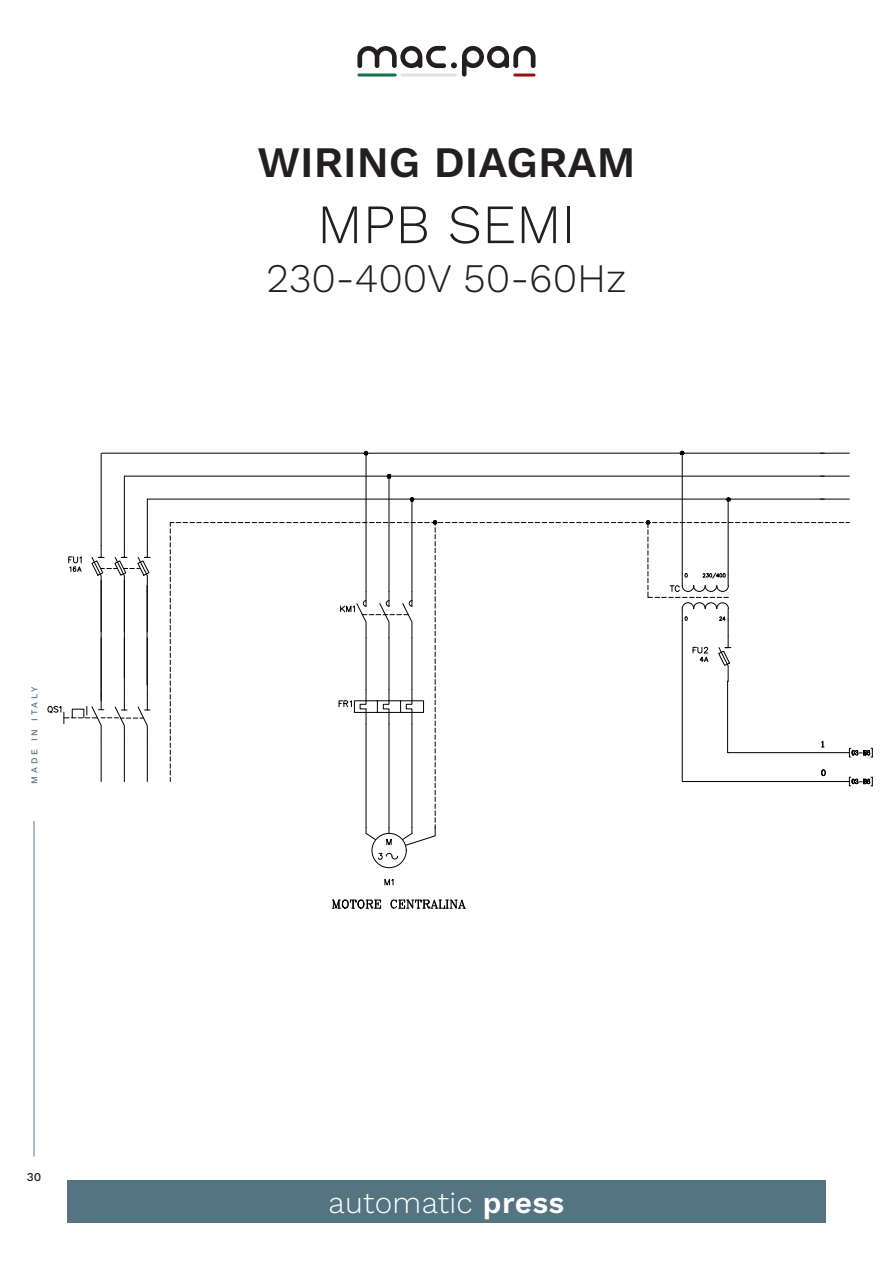
<style>
.page{position:relative;width:893px;height:1263px;background:#fff}
.page>*{position:absolute;margin:0;border:0;box-sizing:border-box;transform-origin:0 0}
.t1{font:300 55.5px "Work Sans";color:#231f20}
.t2{font:600 43.5px "Work Sans";color:#231f20}
.t3{font:300 40.5px "Work Sans";color:#231f20}
.t4{font:300 30px "Work Sans";letter-spacing:.01em;color:#fff}
.t5{font:500 12px "Work Sans";color:#231f20}
.t6{font:500 9px "Work Sans";letter-spacing:.3em;color:#557482}
.s1{font-weight:600}
</style>
<div class="page">
<div style="left:67px;top:1180px;width:759px;height:42px;background:#557482"></div>
<hr style="left:34px;top:821px;width:1px;height:335px;background:#557482">
<hr style="left:102px;top:453px;width:722px;height:1px;background:#000">
<hr style="left:124px;top:476px;width:700px;height:1px;background:#000">
<hr style="left:147px;top:499px;width:677px;height:1px;background:#000">
<svg style="left:820px;top:453px;width:29px;height:1px"></svg>
<svg style="left:820px;top:476px;width:29px;height:1px"></svg>
<svg style="left:820px;top:499px;width:29px;height:1px"></svg>
<svg style="left:726px;top:497px;width:5px;height:5px"></svg>
<svg style="left:680px;top:450px;width:5px;height:5px"></svg>
<hr style="left:682px;top:453px;width:1px;height:121px;background:#000">
<hr style="left:728px;top:499px;width:1px;height:75px;background:#000">
<svg style="left:91px;top:545px;width:60px;height:47px"></svg>
<svg style="left:68px;top:556px;width:14px;height:16px"></svg>
<hr style="left:124px;top:638px;width:1px;height:57px;background:#000">
<hr style="left:147px;top:638px;width:1px;height:57px;background:#000">
<svg style="left:47px;top:695px;width:103px;height:47px"></svg>
<hr style="left:101px;top:741px;width:1px;height:40px;background:#000">
<hr style="left:124px;top:741px;width:1px;height:40px;background:#000">
<hr style="left:147px;top:741px;width:1px;height:40px;background:#000">
<hr style="left:124px;top:476px;width:1px;height:69px;background:#000">
<hr style="left:147px;top:499px;width:1px;height:46px;background:#000">
<svg style="left:378px;top:853px;width:20px;height:7px"></svg>
<div style="left:372px;top:833px;width:35px;height:35px;border:1px solid #000;border-radius:50%"></div>
<svg style="left:384px;top:878px;width:10px;height:8px"></svg>
<hr style="left:366px;top:453px;width:1px;height:138px;background:#000">
<hr style="left:389px;top:476px;width:1px;height:115px;background:#000">
<hr style="left:412px;top:499px;width:1px;height:92px;background:#000">
<svg style="left:410px;top:497px;width:5px;height:5px"></svg>
<svg style="left:387px;top:474px;width:4px;height:5px"></svg>
<svg style="left:363px;top:451px;width:5px;height:5px"></svg>
<svg style="left:332px;top:899px;width:49px;height:10px"></svg>
<svg style="left:390px;top:899px;width:75px;height:10px"></svg>
<hr style="left:101px;top:453px;width:1px;height:92px;background:#000">
<hr style="left:147px;top:585px;width:1px;height:100px;background:#000">
<hr style="left:101px;top:580px;width:1px;height:121px;background:#000">
<hr style="left:124px;top:580px;width:1px;height:98px;background:#000">
<svg style="left:170px;top:520px;width:703px;height:326px"></svg>
<svg style="left:357px;top:46px;width:178px;height:31px"></svg>
<hr style="left:513px;top:74px;width:22px;height:3px;background:#990f13;border-radius:2px">
<hr style="left:400px;top:74px;width:57px;height:3px;background:#e0e1e3;border-radius:2px">
<hr style="left:357px;top:74px;width:40px;height:3px;background:#107546;border-radius:2px">
<p class="t6" style="left:28px;top:784px;width:98px;rotate:-90deg">MADE IN ITALY</p>
<p class="t5" style="left:27px;top:1168px;width:16px">30</p>
<p class="t2" style="left:257px;top:129px;width:380px">WIRING DIAGRAM</p>
<h1 class="t1" style="left:317px;top:182px;width:260px">MPB SEMI</h1>
<p class="t3" style="left:266px;top:247px;width:362px">230-400V 50-60Hz</p>
<p class="t4" style="left:328px;top:1180px;width:238px">automatic <span class="s1">press</span></p>
</div>
